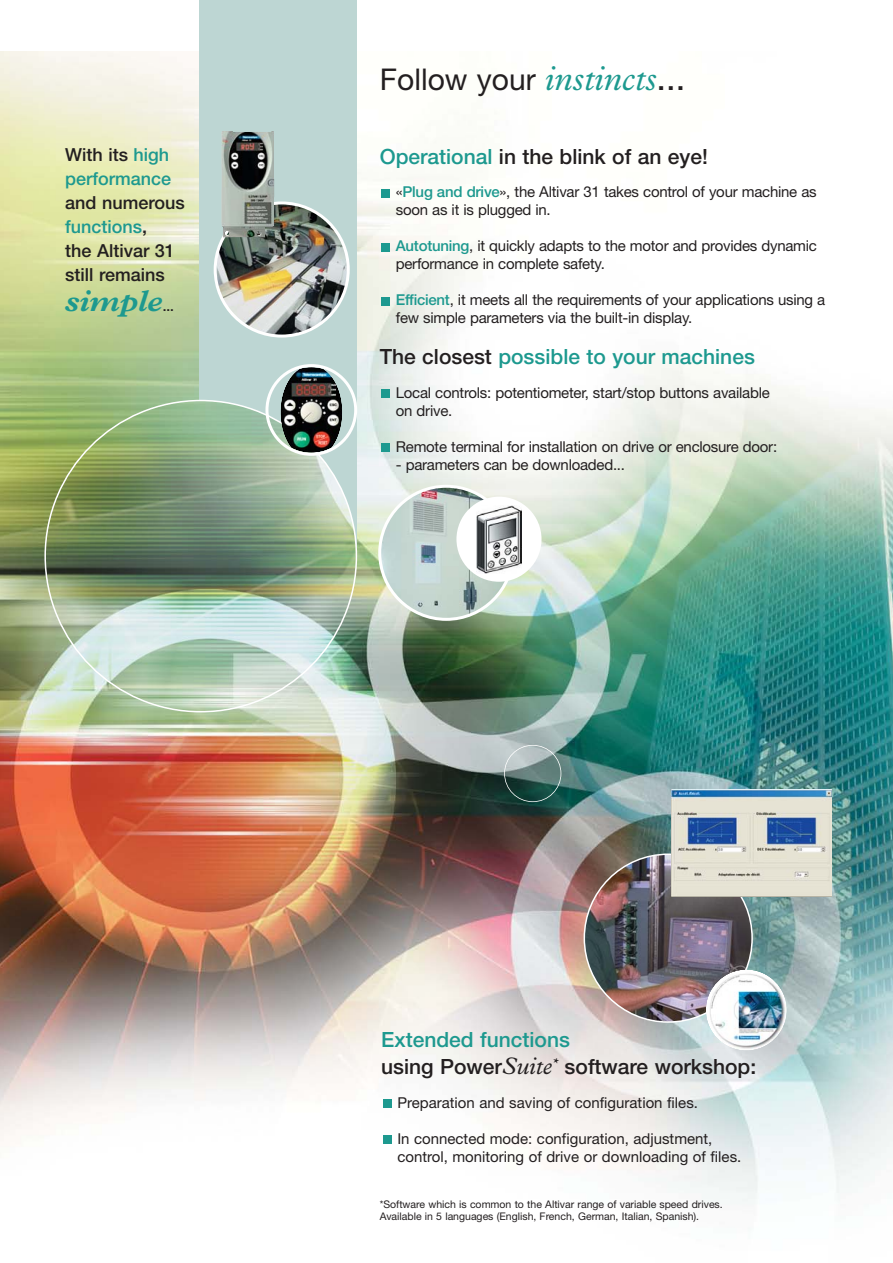
<style>
.page{position:relative;width:893px;height:1263px;background:#fff}
.page>*{position:absolute;margin:0;border:0;box-sizing:border-box;transform-origin:0 0}
.t1{font:30px "Helvetica Neue";color:#231f20}
.t2{font:italic 700 30px "Plantin";color:#1d998f}
.t3{font:500 21px/27px "Helvetica Neue";color:#231f20}
.t4{font:500 21px "Helvetica Neue";color:#1d998f}
.t5{font:500 18px/24px "Helvetica Neue";color:#231f20}
.t6{font:500 18px/24px "Helvetica Neue";color:#1d998f}
.t7{font:15px/18px "Helvetica Neue";letter-spacing:-.015em;color:#231f20}
.t8{font:500 13.5px "Helvetica Neue";color:#231f20}
.t9{font:10.5px/12px "Helvetica Neue";color:#231f20}
.s1{color:#231f20}
.s2{color:#1d998f}
.s3{font-family:"Plantin";font-style:italic;font-size:34.5px;color:#1d998f}
.s4{font-size:34.5px}
.s5{font-weight:500;color:#1d998f}
.s6{font-family:"Plantin";font-weight:400;font-style:italic;font-size:24px}
</style>
<div class="page">
<img style="left:0;top:52px;width:893px;height:1152px">
<div style="left:200px;top:1px;width:157px;height:546px;background:#bdd6d3"></div>
<img style="left:44px;top:400px;width:313px;height:312px">
<img style="left:584px;top:853px;width:169px;height:170px">
<div style="left:504px;top:745px;width:57px;height:57px;border:2px solid #fff;border-radius:50%"></div>
<div style="left:381px;top:443px;width:9px;height:9px;background:#1d998f"></div>
<div style="left:381px;top:389px;width:9px;height:9px;background:#1d998f"></div>
<div style="left:381px;top:297px;width:9px;height:8px;background:#1d998f"></div>
<div style="left:381px;top:243px;width:9px;height:8px;background:#1d998f"></div>
<div style="left:381px;top:189px;width:9px;height:8px;background:#1d998f"></div>
<img style="left:214px;top:201px;width:136px;height:137px">
<svg style="left:378px;top:485px;width:136px;height:136px;background:#c3d0ca"></svg>
<div style="left:456px;top:497px;width:85px;height:85px;background:#fff;border-radius:50%"></div>
<img style="left:477px;top:505px;width:44px;height:69px">
<img style="left:265px;top:364px;width:92px;height:92px">
<img style="left:221px;top:131px;width:54px;height:107px">
<img style="left:672px;top:789px;width:160px;height:108px">
<div style="left:383px;top:1135px;width:8px;height:9px;background:#1d998f"></div>
<div style="left:383px;top:1099px;width:8px;height:9px;background:#1d998f"></div>
<img style="left:706px;top:969px;width:81px;height:81px;border-radius:50%">
<p class="t6" style="left:65px;top:145px;width:108px"><span class="s1">With its</span> high performance</p>
<p class="t5" style="left:65px;top:193px;width:121px">and numerous <span class="s2">functions</span>,<br>the Altivar 31 still remains</p>
<h1 class="t2" style="left:65px;top:290px;width:99px">simple</h1>
<p class="t8" style="left:163px;top:302px;width:13px">...</p>
<h1 class="t1" style="left:380px;top:69px;width:307px">Follow your <span class="s3">instincts</span><span class="s4">...</span></h1>
<h2 class="t3" style="left:380px;top:145px;width:330px"><span class="s2">Operational</span> in the blink of an eye!</h2>
<p class="t7" style="left:396px;top:185px;width:422px">«<span class="s5">Plug and drive</span>», the Altivar 31 takes control of your machine as soon as it is plugged in.</p>
<p class="t7" style="left:396px;top:239px;width:423px"><span class="s5">Autotuning</span>, it quickly adapts to the motor and provides dynamic performance in complete safety.</p>
<p class="t7" style="left:396px;top:293px;width:431px"><span class="s5">Efficient</span>, it meets all the requirements of your applications using a few simple parameters via the built-in display.</p>
<h2 class="t4" style="left:380px;top:349px;width:377px"><span class="s1">The closest</span> possible to your machines</h2>
<p class="t7" style="left:396px;top:385px;width:375px">Local controls: potentiometer, start/stop buttons available on drive.</p>
<p class="t7" style="left:396px;top:439px;width:383px">Remote terminal for installation on drive or enclosure door:</p>
<p class="t7" style="left:396px;top:457px;width:231px">- parameters can be downloaded...</p>
<h2 class="t3" style="left:381px;top:1028px;width:376px"><span class="s2">Extended functions<br></span>using Power<span class="s6">Suite</span><sup>*</sup> software workshop:</h2>
<p class="t7" style="left:397px;top:1095px;width:302px">Preparation and saving of configuration files.</p>
<p class="t7" style="left:397px;top:1131px;width:345px">In connected mode: configuration, adjustment, control, monitoring of drive or downloading of files.</p>
<p class="t9" style="left:380px;top:1199px;width:345px">*Software which is common to the Altivar range of variable speed drives.<br>Available in 5 languages (English, French, German, Italian, Spanish).</p>
</div>
